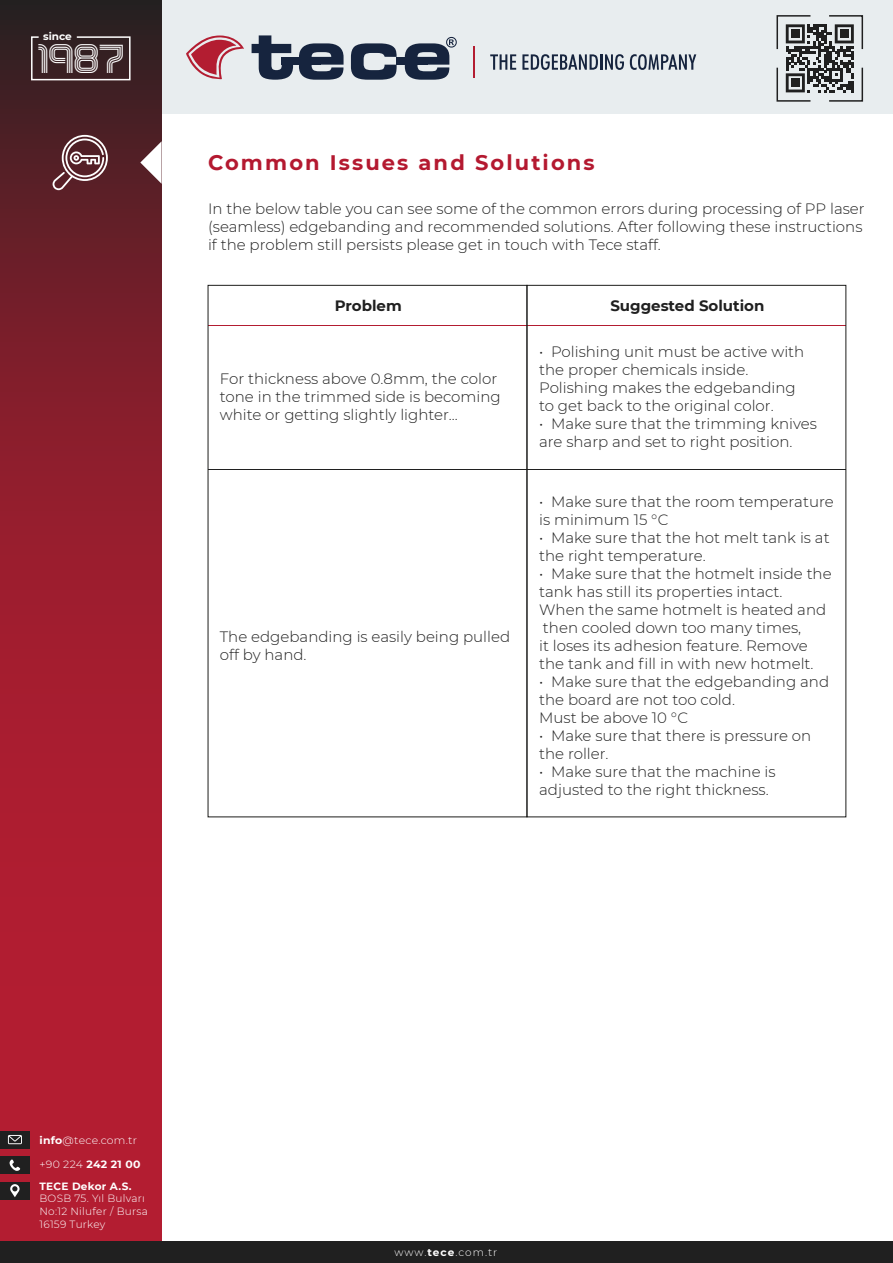
<style>
.page{position:relative;width:893px;height:1263px;background:#e8edef}
.page>*{position:absolute;margin:0;border:0;box-sizing:border-box;transform-origin:0 0}
.t1{font:42px "Incopins Clusters";color:#fff}
.t2{font:700 21px "Montserrat";letter-spacing:.1em;color:#b41930}
.t3{font:300 15px/18px "Montserrat";color:#202020}
.t4{font:700 15px "Montserrat";color:#202020}
.t5{font:300 10.5px/12.6px "Montserrat";letter-spacing:.025em;color:#fff}
.t6{font:700 10.5px "Montserrat";letter-spacing:.025em;color:#fff}
.t7{font:300 10.5px "Montserrat";letter-spacing:.025em;color:#fff;scale:1.04 1}
.t8{font:700 10.5px "Montserrat";letter-spacing:.025em;color:#fff;scale:1.04 1}
.s1{font-weight:700}
.s2{font-weight:300}
</style>
<div class="page">
<div style="left:0;top:115px;width:893px;height:1148px;background:#fff"></div>
<svg style="left:0;top:0;width:162px;height:1242px;background:#911d2d"></svg>
<hr style="left:473px;top:47px;width:2px;height:31px;background:#b31d31">
<svg style="left:490px;top:54px;width:26px;height:16px"></svg>
<svg style="left:522px;top:54px;width:102px;height:16px"></svg>
<svg style="left:630px;top:54px;width:66px;height:16px"></svg>
<svg style="left:252px;top:35px;width:41px;height:45px"></svg>
<svg style="left:299px;top:43px;width:45px;height:37px"></svg>
<svg style="left:351px;top:43px;width:46px;height:37px"></svg>
<svg style="left:405px;top:37px;width:52px;height:43px"></svg>
<div style="left:397px;top:57px;width:31px;height:8px;background:#16243e"></div>
<div style="left:282px;top:57px;width:39px;height:8px;background:#16243e"></div>
<svg style="left:186px;top:35px;width:58px;height:45px"></svg>
<svg style="left:30px;top:36px;width:101px;height:45px;background:#453134"></svg>
<svg style="left:776px;top:15px;width:88px;height:87px"></svg>
<div style="left:0;top:1242px;width:893px;height:21px;background:#202020"></div>
<svg style="left:140px;top:141px;width:22px;height:43px"></svg>
<svg style="left:53px;top:135px;width:55px;height:55px;background:#7c5359"></svg>
<hr style="left:208px;top:325px;width:638px;height:1px;background:#b31d31">
<hr style="left:208px;top:469px;width:638px;height:1px;background:#202020">
<div style="left:0;top:1157px;width:30px;height:17px;background:#202020"></div>
<svg style="left:10px;top:1159px;width:10px;height:12px"></svg>
<div style="left:0;top:1131px;width:30px;height:17px;background:#202020"></div>
<svg style="left:8px;top:1135px;width:14px;height:9px"></svg>
<div style="left:0;top:1182px;width:30px;height:17px;background:#202020"></div>
<svg style="left:10px;top:1184px;width:10px;height:13px"></svg>
<p class="t6" style="left:43px;top:29px;width:30px">since</p>
<h1 class="t1" style="left:38px;top:44px;width:88px">1987</h1>
<h2 class="t2" style="left:208px;top:148px;width:388px">Common Issues and Solutions</h2>
<p class="t3" style="left:208px;top:199px;width:658px">In the below table you can see some of the common errors during processing of PP laser (seamless) edgebanding and recommended solutions. After following these instructions if the problem still persists please get in touch with Tece staff.</p>
<p class="t4" style="left:335px;top:295px;width:69px">Problem</p>
<p class="t3" style="left:220px;top:369px;width:282px">For thickness above 0.8mm, the color tone in the trimmed side is becoming white or getting slightly lighter...</p>
<p class="t3" style="left:220px;top:627px;width:292px">The edgebanding is easily being pulled off by hand.</p>
<p class="t4" style="left:610px;top:295px;width:156px">Suggested Solution</p>
<p class="t3" style="left:539px;top:342px;width:267px">• Polishing unit must be active with the proper chemicals inside.<br>Polishing makes the edgebanding to get back to the original color.</p>
<p class="t3" style="left:539px;top:414px;width:279px">• Make sure that the trimming knives are sharp and set to right position.</p>
<p class="t3" style="left:539px;top:492px;width:296px">• Make sure that the room temperature is minimum 15 °C</p>
<p class="t3" style="left:539px;top:528px;width:292px">• Make sure that the hot melt tank is at the right temperature.</p>
<p class="t3" style="left:539px;top:564px;width:294px">• Make sure that the hotmelt inside the tank has still its properties intact.<br>When the same hotmelt is heated and then cooled down too many times,<br>it loses its adhesion feature. Remove the tank and fill in with new hotmelt.</p>
<p class="t3" style="left:539px;top:672px;width:291px">• Make sure that the edgebanding and the board are not too cold.<br>Must be above 10 °C</p>
<p class="t3" style="left:539px;top:726px;width:274px">• Make sure that there is pressure on the roller.</p>
<p class="t3" style="left:539px;top:762px;width:238px">• Make sure that the machine is adjusted to the right thickness.</p>
<p class="t7" style="left:39px;top:1133px;width:95px"><span class="s1">info</span>@tece.com.tr</p>
<p class="t6" style="left:39px;top:1178px;width:94px">TECE Dekor A.S.</p>
<p class="t5" style="left:39px;top:1192px;width:110px">BOSB 75. Yıl Bulvarı<br>No:12 Nilufer / Bursa<br>16159 Turkey</p>
<p class="t8" style="left:39px;top:1157px;width:99px"><span class="s2">+90 224</span> 242 21 00</p>
<p class="t5" style="left:394px;top:1246px;width:104px">www.<span class="s1">tece</span>.com.tr</p>
</div>
